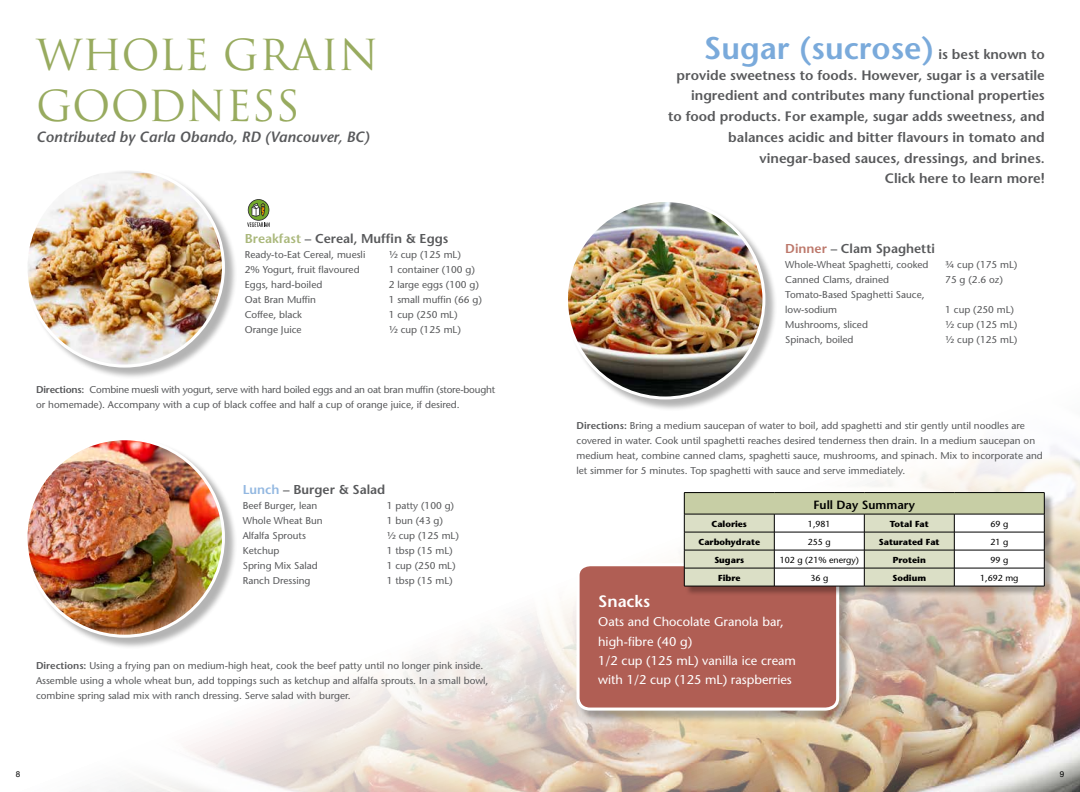
<style>
.page{position:relative;width:1080px;height:792px;background:#fff}
.page>*{position:absolute;margin:0;border:0;box-sizing:border-box;transform-origin:0 0}
.t1{font:41.6px/50.4px "Trajan";color:#98ab5f}
.t2{font:600 31.3px "Stone Sans";color:#7aaadb}
.t3{font:600 16.5px "Stone Sans";color:#fff}
.t4{font:italic 600 14.9px "Stone Sans";color:#58595b}
.t5{font:600 13.7px/20.7px "Stone Sans";color:#58595b;text-align:right}
.t6{font:600 12.9px "Stone Sans";color:#58595b}
.t7{font:12.7px/19.2px "Stone Sans";color:#fff}
.t8{font:600 11.9px "Stone Sans";color:#000}
.t9{font:9.9px/15px "Stone Sans";color:#58595b}
.t10{font:700 8.7px "Stone Sans";color:#000}
.t11{font:8.7px "Stone Sans";color:#000}
.t12{font:8px "Helvetica Neue LT Pro";color:#000}
.s1{color:#aab87b}
.s2{font-weight:600}
.s3{color:#93b8e1}
.s4{color:#bd786b}
</style>
<div class="page">
<img style="left:106px;top:446px;width:974px;height:346px">
<div style="left:578px;top:565px;width:274px;height:158px;background:#000;opacity:.3"></div>
<svg style="left:575px;top:562px;width:266px;height:150px"></svg>
<div style="left:685px;top:494px;width:369px;height:102px;background:#000;opacity:.3"></div>
<hr style="left:684px;top:492px;width:90px;height:1px;background:#000">
<hr style="left:774px;top:492px;width:90px;height:1px;background:#000">
<hr style="left:864px;top:492px;width:90px;height:1px;background:#000">
<hr style="left:954px;top:492px;width:90px;height:1px;background:#000">
<svg style="left:684px;top:493px;width:361px;height:93px"></svg>
<hr style="left:684px;top:586px;width:90px;height:1px;background:#000">
<hr style="left:774px;top:586px;width:90px;height:1px;background:#000">
<hr style="left:864px;top:586px;width:90px;height:1px;background:#000">
<hr style="left:954px;top:586px;width:90px;height:1px;background:#000">
<div style="left:26px;top:169px;width:211px;height:211px;background:#000;opacity:.3"></div>
<img style="left:26px;top:173px;width:197px;height:193px">
<div style="left:566px;top:201px;width:212px;height:211px;background:#000;opacity:.3"></div>
<img style="left:566px;top:201px;width:198px;height:197px;border-radius:99px">
<div style="left:26px;top:439px;width:211px;height:211px;background:#000;opacity:.3"></div>
<img style="left:26px;top:439px;width:197px;height:197px;border-radius:99px">
<svg style="left:247px;top:199px;width:23px;height:28px"></svg>
<h1 class="t1" style="left:36px;top:30px;width:344px">WHOLE GRAIN<br>GOODNESS</h1>
<h3 class="t4" style="left:36px;top:127px;width:335px">Contributed by Carla Obando, RD (Vancouver, BC)</h3>
<h3 class="t6" style="left:245px;top:230px;width:205px"><span class="s1">Breakfast</span> – Cereal, Muffin &amp; Eggs</h3>
<p class="t9" style="left:245px;top:247px;width:122px">Ready-to-Eat Cereal, muesli</p>
<p class="t9" style="left:389px;top:247px;width:74px">½ cup (125 mL)</p>
<p class="t9" style="left:245px;top:262px;width:116px">2% Yogurt, fruit flavoured</p>
<p class="t9" style="left:389px;top:262px;width:88px">1 container (100 g)</p>
<p class="t9" style="left:245px;top:277px;width:79px">Eggs, hard-boiled</p>
<p class="t9" style="left:389px;top:277px;width:92px">2 large eggs (100 g)</p>
<p class="t9" style="left:245px;top:292px;width:73px">Oat Bran Muffin</p>
<p class="t9" style="left:389px;top:292px;width:95px">1 small muffin (66 g)</p>
<p class="t9" style="left:245px;top:307px;width:59px">Coffee, black</p>
<p class="t9" style="left:389px;top:307px;width:70px">1 cup (250 mL)</p>
<p class="t9" style="left:245px;top:322px;width:58px">Orange Juice</p>
<p class="t9" style="left:389px;top:322px;width:74px">½ cup (125 mL)</p>
<p class="t9" style="left:36px;top:382px;width:461px"><span class="s2">Directions:</span> Combine muesli with yogurt, serve with hard boiled eggs and an oat bran muffin (store-bought or homemade). Accompany with a cup of black coffee and half a cup of orange juice, if desired.</p>
<h3 class="t6" style="left:243px;top:481px;width:144px"><span class="s3">Lunch</span> – Burger &amp; Salad</h3>
<p class="t9" style="left:243px;top:498px;width:76px">Beef Burger, lean</p>
<p class="t9" style="left:387px;top:498px;width:69px">1 patty (100 g)</p>
<p class="t9" style="left:243px;top:513px;width:81px">Whole Wheat Bun</p>
<p class="t9" style="left:387px;top:513px;width:58px">1 bun (43 g)</p>
<p class="t9" style="left:243px;top:528px;width:65px">Alfalfa Sprouts</p>
<p class="t9" style="left:387px;top:528px;width:74px">½ cup (125 mL)</p>
<p class="t9" style="left:243px;top:543px;width:38px">Ketchup</p>
<p class="t9" style="left:387px;top:543px;width:67px">1 tbsp (15 mL)</p>
<p class="t9" style="left:243px;top:558px;width:76px">Spring Mix Salad</p>
<p class="t9" style="left:387px;top:558px;width:70px">1 cup (250 mL)</p>
<p class="t9" style="left:243px;top:573px;width:69px">Ranch Dressing</p>
<p class="t9" style="left:387px;top:573px;width:67px">1 tbsp (15 mL)</p>
<p class="t9" style="left:36px;top:658px;width:454px"><span class="s2">Directions:</span> Using a frying pan on medium-high heat, cook the beef patty until no longer pink inside.<br>Assemble using a whole wheat bun, add toppings such as ketchup and alfalfa sprouts. In a small bowl, combine spring salad mix with ranch dressing. Serve salad with burger.</p>
<h2 class="t2" style="left:704px;top:29px;width:232px">Sugar (sucrose)</h2>
<p class="t5" style="left:668px;top:44px;width:378px">is best known to<br>provide sweetness to foods. However, sugar is a versatile ingredient and contributes many functional properties<br>to food products. For example, sugar adds sweetness, and balances acidic and bitter flavours in tomato and vinegar-based sauces, dressings, and brines.<br>Click here to learn more!</p>
<h3 class="t6" style="left:785px;top:241px;width:151px"><span class="s4">Dinner</span> – Clam Spaghetti</h3>
<p class="t9" style="left:785px;top:257px;width:145px">Whole-Wheat Spaghetti, cooked</p>
<p class="t9" style="left:945px;top:257px;width:74px">¾ cup (175 mL)</p>
<p class="t9" style="left:785px;top:272px;width:105px">Canned Clams, drained</p>
<p class="t9" style="left:945px;top:272px;width:59px">75 g (2.6 oz)</p>
<p class="t9" style="left:785px;top:287px;width:141px">Tomato-Based Spaghetti Sauce, low-sodium</p>
<p class="t9" style="left:945px;top:302px;width:70px">1 cup (250 mL)</p>
<p class="t9" style="left:785px;top:317px;width:84px">Mushrooms, sliced</p>
<p class="t9" style="left:945px;top:317px;width:74px">½ cup (125 mL)</p>
<p class="t9" style="left:785px;top:332px;width:70px">Spinach, boiled</p>
<p class="t9" style="left:945px;top:332px;width:74px">½ cup (125 mL)</p>
<p class="t9" style="left:577px;top:418px;width:468px"><span class="s2">Directions:</span> Bring a medium saucepan of water to boil, add spaghetti and stir gently until noodles are covered in water. Cook until spaghetti reaches desired tenderness then drain. In a medium saucepan on medium heat, combine canned clams, spaghetti sauce, mushrooms, and spinach. Mix to incorporate and let simmer for 5 minutes. Top spaghetti with sauce and serve immediately.</p>
<p class="t8" style="left:814px;top:497px;width:103px">Full Day Summary</p>
<p class="t10" style="left:712px;top:519px;width:37px">Calories</p>
<p class="t11" style="left:808px;top:519px;width:24px">1,981</p>
<p class="t10" style="left:890px;top:519px;width:41px">Total Fat</p>
<p class="t11" style="left:990px;top:519px;width:19px">69 g</p>
<p class="t10" style="left:699px;top:537px;width:63px">Carbohydrate</p>
<p class="t11" style="left:808px;top:537px;width:24px">255 g</p>
<p class="t10" style="left:879px;top:537px;width:62px">Saturated Fat</p>
<p class="t11" style="left:990px;top:537px;width:19px">21 g</p>
<p class="t10" style="left:714px;top:555px;width:31px">Sugars</p>
<p class="t11" style="left:780px;top:555px;width:81px">102 g (21% energy)</p>
<p class="t10" style="left:893px;top:555px;width:35px">Protein</p>
<p class="t11" style="left:990px;top:555px;width:19px">99 g</p>
<p class="t10" style="left:718px;top:573px;width:24px">Fibre</p>
<p class="t11" style="left:810px;top:573px;width:19px">36 g</p>
<p class="t10" style="left:893px;top:573px;width:35px">Sodium</p>
<p class="t11" style="left:980px;top:573px;width:40px">1,692 mg</p>
<h3 class="t3" style="left:598px;top:591px;width:54px">Snacks</h3>
<p class="t7" style="left:598px;top:612px;width:199px">Oats and Chocolate Granola bar, high-fibre (40 g)<br>1/2 cup (125 mL) vanilla ice cream with 1/2 cup (125 mL) raspberries</p>
<p class="t12" style="left:16px;top:769px;width:6px">8</p>
<p class="t12" style="left:1060px;top:769px;width:6px">9</p>
</div>
